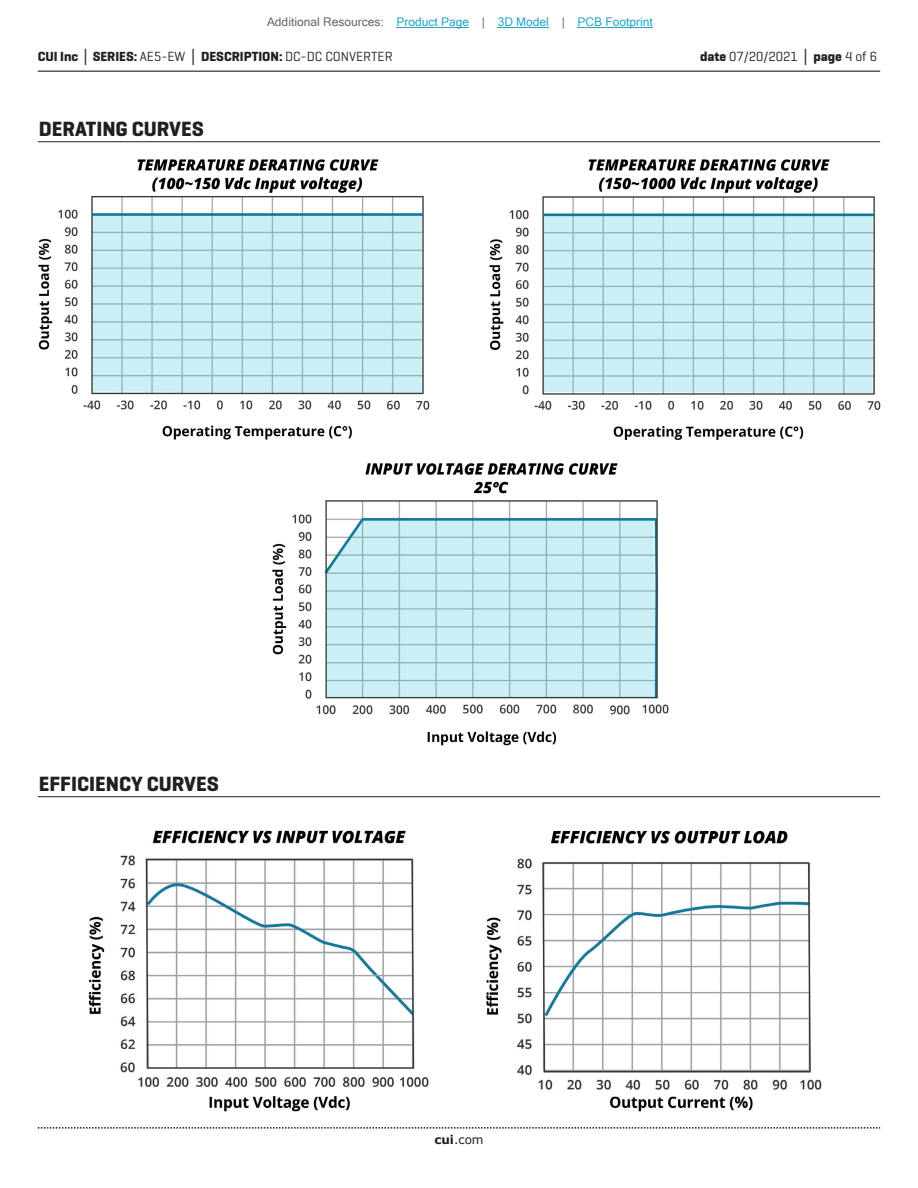
<style>
.page{position:relative;width:918px;height:1188px;background:#fff}
.page>*{position:absolute;margin:0;border:0;box-sizing:border-box;transform-origin:0 0}
.t1{font:700 21px "Geogrotesque";color:#231f20}
.t2{font:700 13.5px "Geogrotesque";color:#231f20}
.t3{font:13.5px "Geogrotesque";color:#231f20}
.t4{font:12px "Microsoft Sans Serif";color:#23a4c6}
.t5{font:12px "Verdana";color:#231f20}
.s1{color:#63676b}
.s2{font-family:"Verdana"}
.s3{font-weight:400}
.s4{font-weight:700}
.s5{font-family:"Verdana";font-weight:700}
</style>
<div class="page">
<hr style="left:38px;top:71px;width:842px;height:1px;background:#231f20">
<svg style="left:38px;top:1127px;width:842px;height:2px"></svg>
<hr style="left:38px;top:141px;width:842px;height:1px;background:#231f20">
<hr style="left:38px;top:796px;width:842px;height:1px;background:#231f20">
<img style="left:38px;top:159px;width:842px;height:586px">
<img style="left:88px;top:830px;width:734px;height:282px">
<hr style="left:397px;top:27px;width:72px;height:1px;background:#23a4c6">
<hr style="left:498px;top:27px;width:51px;height:1px;background:#23a4c6">
<hr style="left:578px;top:27px;width:75px;height:1px;background:#23a4c6">
<p class="t4" style="left:267px;top:15px;width:387px"><span class="s1">Additional Resources:</span> Product Page <span class="s1">|</span> 3D Model <span class="s1">|</span> PCB Footprint</p>
<p class="t2" style="left:38px;top:48px;width:356px">CUI Inc <span class="s2">│</span> SERIES: <span class="s3">AE5-EW</span> <span class="s2">│</span> DESCRIPTION: <span class="s3">DC-DC CONVERTER</span></p>
<p class="t3" style="left:700px;top:48px;width:179px"><span class="s4">date</span> 07/20/2021 <span class="s5">│</span> <span class="s4">page</span> 4 of 6</p>
<h1 class="t1" style="left:39px;top:116px;width:167px">DERATING CURVES</h1>
<h1 class="t1" style="left:39px;top:770px;width:181px">EFFICIENCY CURVES</h1>
<p class="t5" style="left:434px;top:1131px;width:51px"><span class="s4">cui</span>.com</p>
</div>
